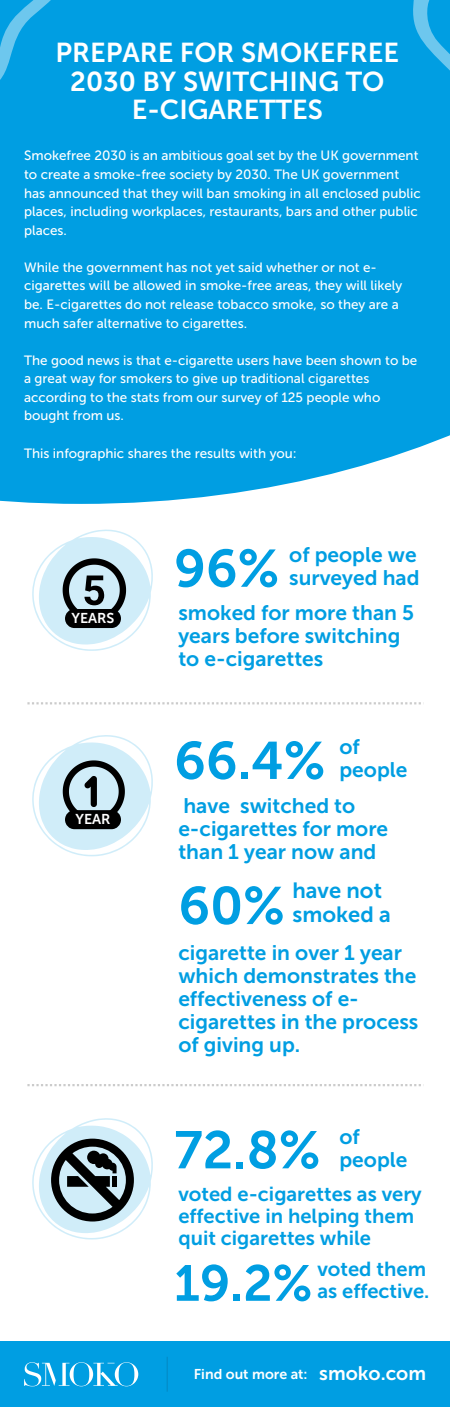
<style>
.page{position:relative;width:450px;height:1407px;background:#fff}
.page>*{position:absolute;margin:0;border:0;box-sizing:border-box;transform-origin:0 0}
.t1{font:52.57px "Museo Sans 700";color:#009ee2}
.t2{font:50.4px "Museo Sans 700";color:#009ee2}
.t3{font:27.22px/28.3px "Museo Sans 700";color:#fff;text-align:center}
.t4{font:21.98px/24px "Museo Sans 700";color:#009ee2}
.t5{font:21px/23px "Museo Sans 700";color:#009ee2}
.t6{font:20.17px/22.1px "Museo Sans 700";color:#009ee2}
.t7{font:14.17px "Museo Sans 700";color:#fff}
.t8{font:13.42px/18.6px "Museo Sans 500";color:#fff}
.s1{font-size:19.42px}
</style>
<div class="page">
<div style="left:0;top:0;width:450px;height:504px;background:#009ee2"></div>
<svg style="left:0;top:0;width:115px;height:99px;background:#09a1e3"></svg>
<svg style="left:366px;top:0;width:84px;height:157px;background:#07a0e2"></svg>
<svg style="left:32px;top:1118px;width:121px;height:121px"></svg>
<div style="left:0;top:1341px;width:450px;height:65px;background:#009ee2"></div>
<svg style="left:24px;top:1362px;width:114px;height:24px"></svg>
<svg style="left:27px;top:702px;width:397px;height:2px"></svg>
<svg style="left:27px;top:1084px;width:397px;height:2px"></svg>
<svg style="left:32px;top:529px;width:121px;height:122px"></svg>
<div style="left:65px;top:609px;width:56px;height:19px;background:#000;border-radius:9px"></div>
<svg style="left:32px;top:735px;width:121px;height:121px"></svg>
<div style="left:65px;top:810px;width:56px;height:19px;background:#000;border-radius:9px"></div>
<hr style="left:167px;top:1356px;width:1px;height:35px;background:#0388c2">
<h3 class="t3" style="left:56px;top:39px;width:345px">PREPARE FOR SMOKEFREE<br>2030 BY SWITCHING TO<br>E-CIGARETTES</h3>
<p class="t8" style="left:24px;top:146px;width:398px">Smokefree 2030 is an ambitious goal set by the UK government to create a smoke-free society by 2030. The UK government has announced that they will ban smoking in all enclosed public places, including workplaces, restaurants, bars and other public places.</p>
<p class="t8" style="left:24px;top:258px;width:380px">While the government has not yet said whether or not e&shy;cigarettes will be allowed in smoke-free areas, they will likely be. E-cigarettes do not release tobacco smoke, so they are a much safer alternative to cigarettes.</p>
<p class="t8" style="left:24px;top:351px;width:395px">The good news is that e-cigarette users have been shown to be a great way for smokers to give up traditional cigarettes according to the stats from our survey of 125 people who bought from us.</p>
<p class="t8" style="left:24px;top:443px;width:274px">This infographic shares the results with you:</p>
<p class="t7" style="left:72px;top:610px;width:45px">YEARS</p>
<p class="t7" style="left:75px;top:811px;width:37px">YEAR</p>
<h3 class="t5" style="left:289px;top:543px;width:132px">of people we surveyed had</h3>
<h3 class="t5" style="left:178px;top:601px;width:237px">smoked for more than 5 years before switching to e-cigarettes</h3>
<h1 class="t1" style="left:174px;top:537px;width:107px">96%</h1>
<h3 class="t5" style="left:339px;top:735px;width:69px">of people</h3>
<h3 class="t5" style="left:178px;top:794px;width:211px">have switched to e-cigarettes for more than 1 year now and</h3>
<h3 class="t4" style="left:292px;top:878px;width:100px">have not smoked a</h3>
<h3 class="t5" style="left:178px;top:941px;width:242px">cigarette in over 1 year which demonstrates the effectiveness of e&shy;cigarettes in the process of giving up.</h3>
<h1 class="t1" style="left:174px;top:729px;width:153px">66.4%</h1>
<h1 class="t1" style="left:178px;top:874px;width:108px">60%</h1>
<h3 class="t5" style="left:339px;top:1125px;width:69px">of people</h3>
<h3 class="t6" style="left:178px;top:1183px;width:245px">voted e-cigarettes as very effective in helping them quit cigarettes while</h3>
<h3 class="t6" style="left:317px;top:1258px;width:114px">voted them as effective.</h3>
<h1 class="t1" style="left:174px;top:1118px;width:148px">72.8%</h1>
<h2 class="t2" style="left:174px;top:1253px;width:140px">19.2%</h2>
<p class="t7" style="left:194px;top:1365px;width:234px">Find out more at: <span class="s1">smoko.com</span></p>
</div>
